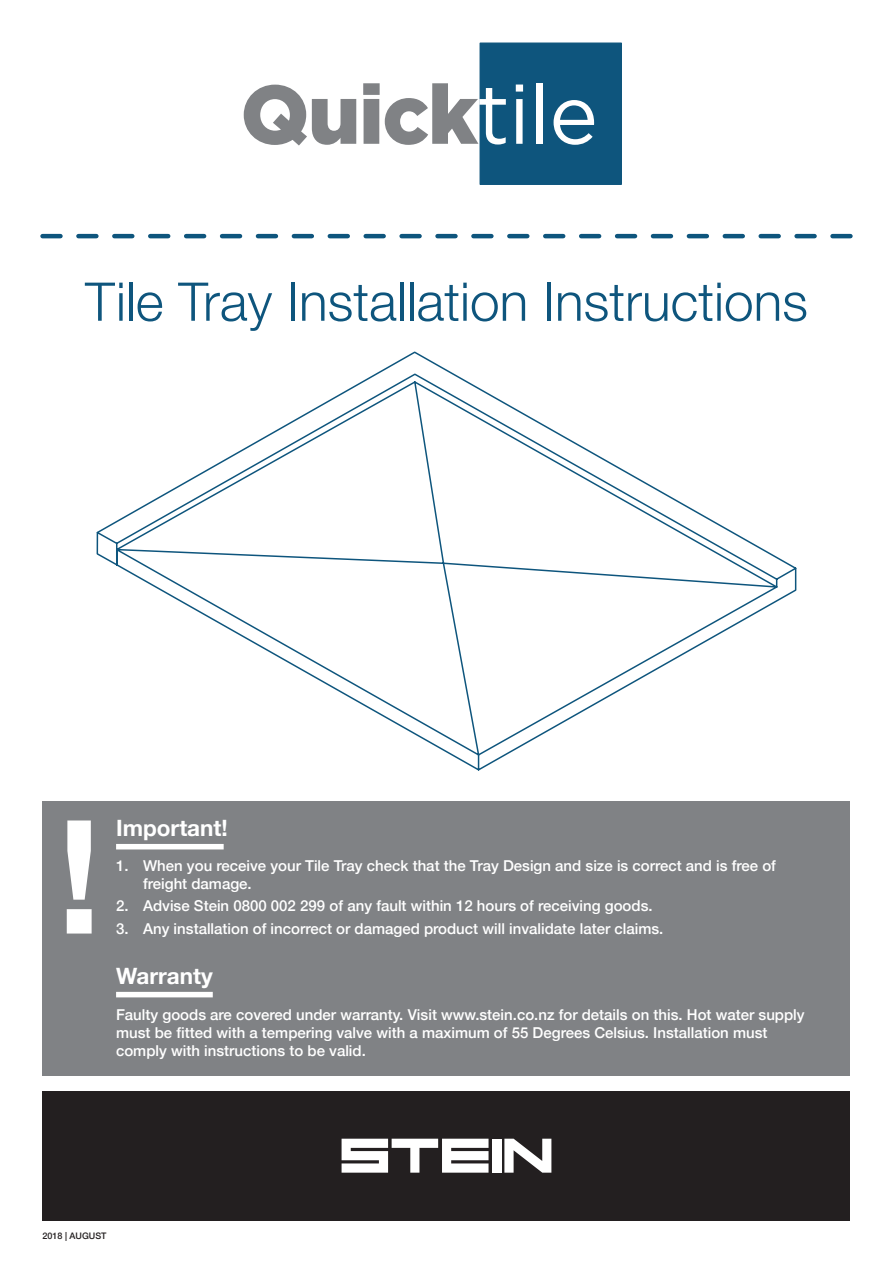
<style>
.page{position:relative;width:893px;height:1263px;background:#fff}
.page>*{position:absolute;margin:0;border:0;box-sizing:border-box;transform-origin:0 0}
.t1{font:300 53.4px "Helvetica Neue";color:#0e557d}
.t2{font:700 22.5px "Helvetica Neue";color:#fff}
.t3{font:500 15px/18px "Helvetica Neue";color:#fff}
.t4{font:500 9px "Helvetica Neue";color:#231f20}
</style>
<div class="page">
<svg style="left:96px;top:351px;width:701px;height:420px"></svg>
<div style="left:480px;top:43px;width:142px;height:142px;background:#0e557d"></div>
<svg style="left:244px;top:85px;width:112px;height:61px"></svg>
<svg style="left:363px;top:83px;width:143px;height:62px"></svg>
<svg style="left:516px;top:85px;width:7px;height:59px"></svg>
<div style="left:536px;top:83px;width:7px;height:61px;background:#fff"></div>
<svg style="left:554px;top:100px;width:40px;height:45px"></svg>
<svg style="left:43px;top:234px;width:807px;height:4px"></svg>
<div style="left:43px;top:801px;width:807px;height:275px;background:#808285"></div>
<svg style="left:67px;top:820px;width:25px;height:113px"></svg>
<div style="left:116px;top:844px;width:108px;height:5px;background:#fff"></div>
<div style="left:116px;top:992px;width:97px;height:5px;background:#fff"></div>
<div style="left:43px;top:1091px;width:807px;height:129px;background:#231f20"></div>
<svg style="left:342px;top:1139px;width:147px;height:34px"></svg>
<div style="left:492px;top:1139px;width:9px;height:34px;background:#fff"></div>
<svg style="left:504px;top:1139px;width:47px;height:34px"></svg>
<p class="t1" style="left:85px;top:259px;width:724px">Tile Tray Installation Instructions</p>
<p class="t2" style="left:116px;top:811px;width:113px">Important!</p>
<p class="t3" style="left:143px;top:855px;width:634px;text-indent:-27px">1. When you receive your Tile Tray check that the Tray Design and size is correct and is free of freight damage.</p>
<p class="t3" style="left:116px;top:896px;width:538px">2. Advise Stein 0800 002 299 of any fault within 12 hours of receiving goods.</p>
<p class="t3" style="left:116px;top:918px;width:549px">3. Any installation of incorrect or damaged product will invalidate later claims.</p>
<p class="t2" style="left:116px;top:959px;width:98px">Warranty</p>
<p class="t3" style="left:116px;top:1004px;width:690px">Faulty goods are covered under warranty. Visit www.stein.co.nz for details on this. Hot water supply must be fitted with a tempering valve with a maximum of 55 Degrees Celsius. Installation must comply with instructions to be valid.</p>
<p class="t4" style="left:43px;top:1228px;width:66px">2018 | AUGUST</p>
</div>
